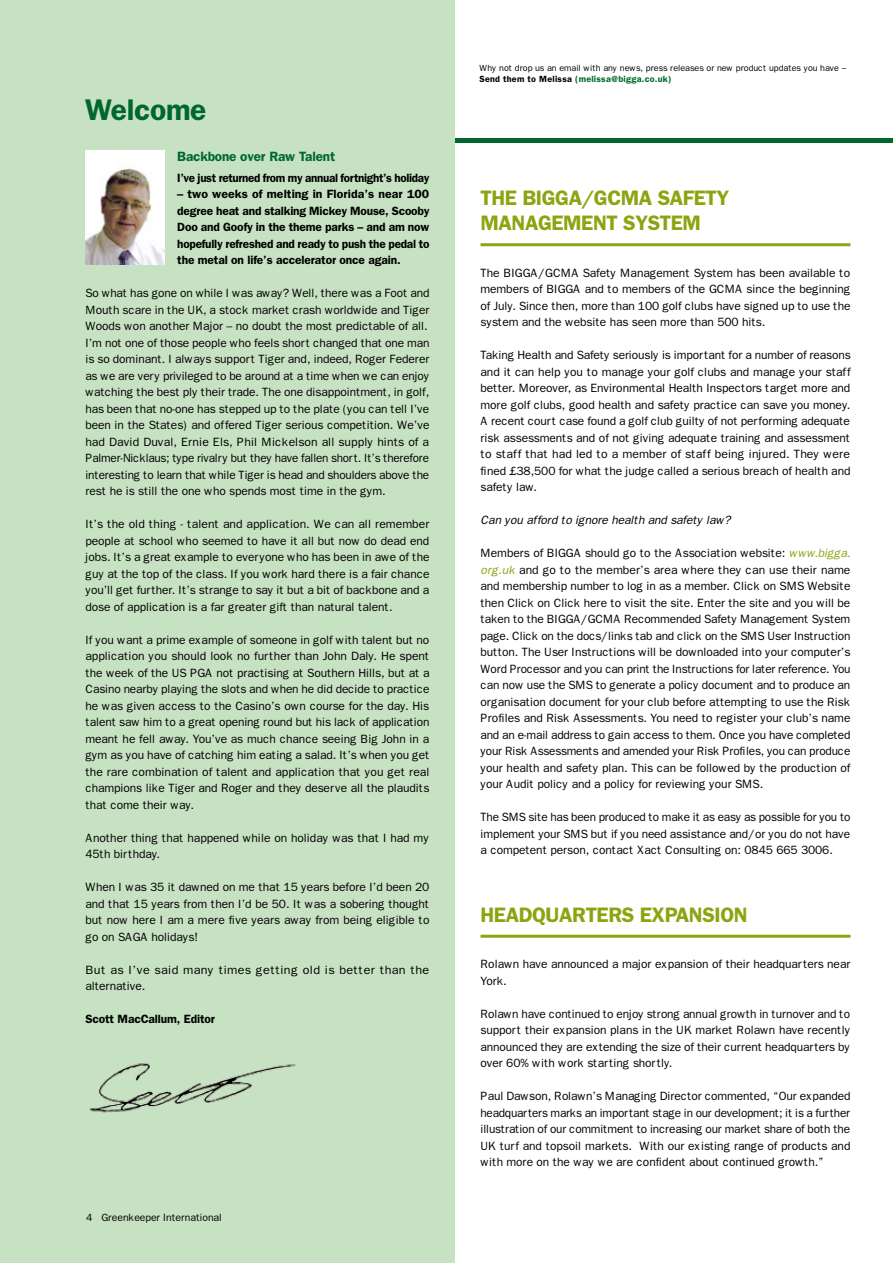
<style>
.page{position:relative;width:893px;height:1263px;background:#fff}
.page>*{position:absolute;margin:0;border:0;box-sizing:border-box;transform-origin:0 0}
.t1{font:600 30px "Franklin Gothic";letter-spacing:-.01em;color:#00672d}
.t2{font:600 21px/25.5px "Franklin Gothic";letter-spacing:-.02em;color:#8aa510}
.t3{font:600 13.5px "Franklin Gothic";letter-spacing:-.01em;color:#00672d}
.t4{font:12px/16.5px "Franklin Gothic";letter-spacing:-.01em;color:#000;text-align:justify}
.t5{font:600 12px/16.5px "Franklin Gothic";letter-spacing:-.01em;color:#000;text-align:justify}
.t6{font:12px/16.5px "Franklin Gothic";letter-spacing:.02em;color:#000;scale:1.05 1}
.t7{font:600 12px "Franklin Gothic";letter-spacing:-.03em;color:#000}
.t8{font:italic 12px "Franklin Gothic";letter-spacing:-.01em;color:#000}
.t9{font:10.5px "Franklin Gothic";letter-spacing:-.01em;color:#000}
.t10{font:9px/11.7px "Franklin Gothic";letter-spacing:-.005em;color:#000}
.s1{font-weight:600}
.s2{font-weight:600;color:#00672d}
.s3{font-style:italic;color:#8aa510}
</style>
<div class="page">
<hr style="left:85px;top:139px;width:808px;height:4px;background:#00672d">
<hr style="left:480px;top:243px;width:370px;height:3px;background:#8aa510">
<hr style="left:480px;top:935px;width:370px;height:3px;background:#8aa510">
<div style="left:0;top:0;width:455px;height:1263px;background:#c7e2c2"></div>
<div style="left:85px;top:150px;width:79px;height:114px;background:#fff"></div>
<img style="left:85px;top:167px;width:79px;height:97px">
<img style="left:89px;top:1063px;width:207px;height:50px">
<h1 class="t1" style="left:85px;top:92px;width:123px">Welcome</h1>
<p class="t3" style="left:177px;top:148px;width:159px">Backbone over Raw Talent</p>
<p class="t7" style="left:177px;top:170px;width:254px">I’ve just returned from my annual fortnight’s holiday</p>
<p class="t5" style="left:177px;top:186px;width:254px">– two weeks of melting in Florida’s near 100 degree heat and stalking Mickey Mouse, Scooby Doo and Goofy in the theme parks – and am now hopefully refreshed and ready to push the pedal to the metal on life’s accelerator once again.</p>
<p class="t4" style="left:85px;top:285px;width:346px;text-align:left">So what has gone on while I was away? Well, there was a Foot and Mouth scare in the UK, a stock market crash worldwide and Tiger Woods won another Major – no doubt the most predictable of all.<br>I’m not one of those people who feels short changed that one man is so dominant. I always support Tiger and, indeed, Roger Federer as we are very privileged to be around at a time when we can enjoy watching the best ply their trade. The one disappointment, in golf, has been that no-one has stepped up to the plate (you can tell I’ve been in the States) and offered Tiger serious competition. We’ve had David Duval, Ernie Els, Phil Mickelson all supply hints of a Palmer-Nicklaus; type rivalry but they have fallen short. It’s therefore interesting to learn that while Tiger is head and shoulders above the rest he is still the one who spends most time in the gym.</p>
<p class="t4" style="left:85px;top:516px;width:346px">It’s the old thing - talent and application. We can all remember people at school who seemed to have it all but now do dead end jobs. It’s a great example to everyone who has been in awe of the guy at the top of the class. If you work hard there is a fair chance you’ll get further. It’s strange to say it but a bit of backbone and a dose of application is a far greater gift than natural talent.</p>
<p class="t4" style="left:85px;top:631px;width:346px">If you want a prime example of someone in golf with talent but no application you should look no further than John Daly. He spent the week of the US PGA not practising at Southern Hills, but at a Casino nearby playing the slots and when he did decide to practice he was given access to the Casino’s own course for the day. His talent saw him to a great opening round but his lack of application meant he fell away. You’ve as much chance seeing Big John in a gym as you have of catching him eating a salad. It’s when you get the rare combination of talent and application that you get real champions like Tiger and Roger and they deserve all the plaudits that come their way.</p>
<p class="t4" style="left:85px;top:829px;width:345px">Another thing that happened while on holiday was that I had my<br>45th birthday.</p>
<p class="t4" style="left:85px;top:879px;width:346px">When I was 35 it dawned on me that 15 years before I’d been 20 and that 15 years from then I’d be 50. It was a sobering thought but now here I am a mere five years away from being eligible to go on SAGA holidays!</p>
<p class="t6" style="left:85px;top:961px;width:329px">But as I’ve said many times getting old is better than the alternative.</p>
<p class="t5" style="left:85px;top:1011px;width:131px">Scott MacCallum, Editor</p>
<p class="t9" style="left:101px;top:1212px;width:122px">Greenkeeper International</p>
<p class="t10" style="left:479px;top:62px;width:368px">Why not drop us an email with any news, press releases or new product updates you have –<br><span class="s1">Send them to Melissa</span> <span class="s2">(melissa@bigga.co.uk)</span></p>
<h2 class="t2" style="left:480px;top:185px;width:203px">The BIGGA/GCMA Safety<br>Management</h2>
<h2 class="t2" style="left:623px;top:211px;width:26px">System</h2>
<p class="t4" style="left:480px;top:264px;width:371px">The BIGGA/GCMA Safety Management System has been available to members of BIGGA and to members of the GCMA since the beginning of July. Since then, more than 100 golf clubs have signed up to use the system and the website has seen more than 500 hits.</p>
<p class="t4" style="left:480px;top:347px;width:372px">Taking Health and Safety seriously is important for a number of reasons and it can help you to manage your golf clubs and manage your staff better. Moreover, as Environmental Health Inspectors target more and more golf clubs, good health and safety practice can save you money.<br>A recent court case found a golf club guilty of not performing adequate risk assessments and of not giving adequate training and assessment to staff that had led to a member of staff being injured. They were fined £38,500 for what the judge called a serious breach of health and safety law.</p>
<p class="t8" style="left:480px;top:513px;width:252px">Can you afford to ignore health and safety law?</p>
<p class="t4" style="left:480px;top:545px;width:372px">Members of BIGGA should go to the Association website: <span class="s3">www.bigga. org.uk</span> and go to the member’s area where they can use their name and membership number to log in as a member. Click on SMS Website then Click on Click here to visit the site. Enter the site and you will be taken to the BIGGA/GCMA Recommended Safety Management System page. Click on the docs/links tab and click on the SMS User Instruction button. The User Instructions will be downloaded into your computer’s Word Processor and you can print the Instructions for later reference. You can now use the SMS to generate a policy document and to produce an organisation document for your club before attempting to use the Risk Profiles and Risk Assessments. You need to register your club’s name and an e-mail address to gain access to them. Once you have completed your Risk Assessments and amended your Risk Profiles, you can produce your health and safety plan. This can be followed by the production of your Audit policy and a policy for reviewing your SMS.</p>
<p class="t4" style="left:480px;top:809px;width:372px">The SMS site has been produced to make it as easy as possible for you to implement your SMS but if you need assistance and/or you do not have a competent person, contact Xact Consulting on: 0845 665 3006.</p>
<h2 class="t2" style="left:480px;top:902px;width:269px">HEADQUARTERS EXPANSION</h2>
<p class="t4" style="left:480px;top:956px;width:371px">Rolawn have announced a major expansion of their headquarters near<br>York.</p>
<p class="t4" style="left:480px;top:1005px;width:371px">Rolawn have continued to enjoy strong annual growth in turnover and to support their expansion plans in the UK market Rolawn have recently announced they are extending the size of their current headquarters by over 60% with work starting shortly.</p>
<p class="t4" style="left:480px;top:1088px;width:371px">Paul Dawson, Rolawn’s Managing Director commented, “Our expanded headquarters marks an important stage in our development; it is a further illustration of our commitment to increasing our market share of both the UK turf and topsoil markets. With our existing range of products and with more on the way we are confident about continued growth.”</p>
</div>
